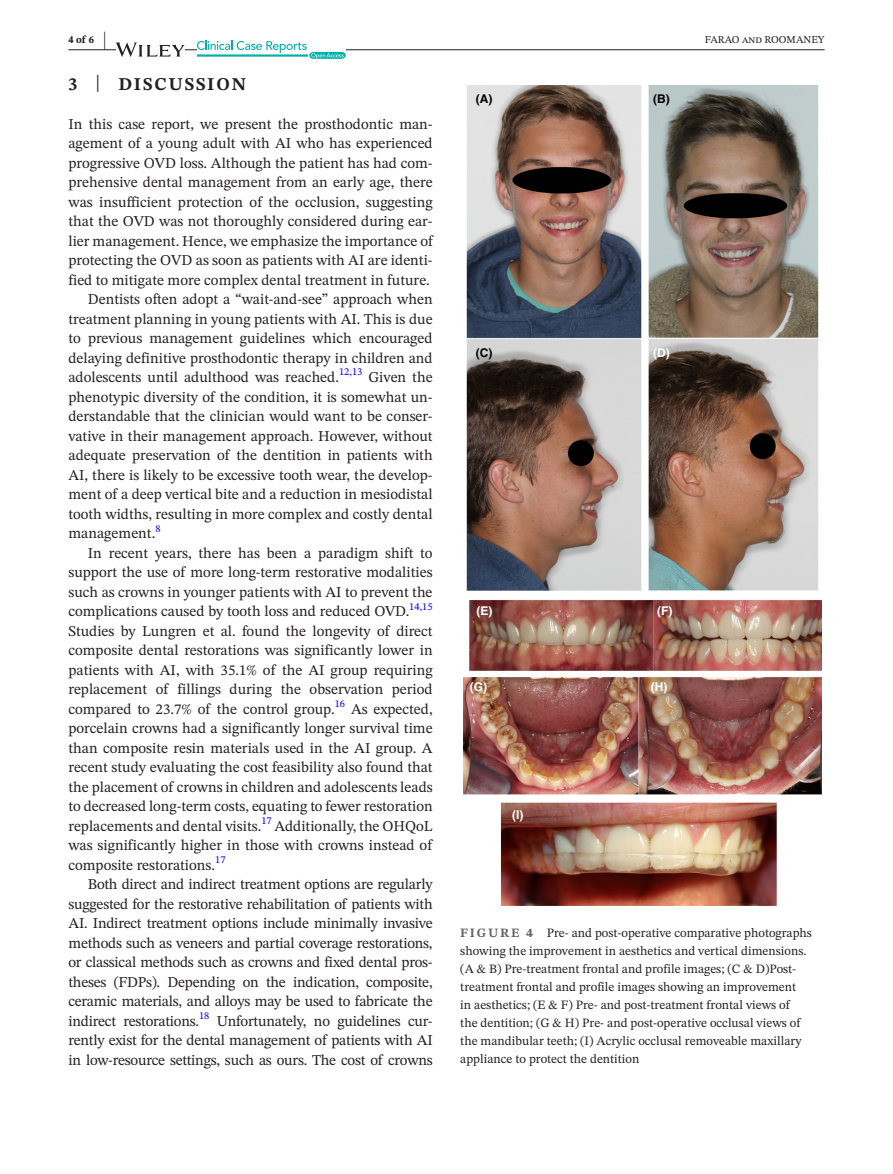
<style>
.page{position:relative;width:893px;height:1174px;background:#fff}
.page>*{position:absolute;margin:0;border:0;box-sizing:border-box;transform-origin:0 0}
.t1{font:700 18px "STIX Two Text";letter-spacing:.1em;color:#231f20}
.t2{font:15px/19.5px "STIX Two Text";color:#231f20;text-align:justify}
.t3{font:12.75px/18px "STIX Two Text";color:#231f20}
.t4{font:700 12px "Helvetica";color:#fff}
.t5{font:700 12px "Helvetica";color:#000}
.t6{font:10.5px "STIX Two Text";color:#00f}
.t7{font:10.5px "STIX Two Text";color:#231f20}
.t8{font:700 10.5px "STIX Two Text";color:#231f20}
.s1{font-size:21px}
.s2{font-weight:400;font-size:23.7px}
.s3{font-weight:700;color:#636366}
</style>
<div class="page">
<hr style="left:68px;top:49px;width:756px;height:1px;background:#231f20">
<svg style="left:116px;top:43px;width:69px;height:14px"></svg>
<svg style="left:197px;top:41px;width:149px;height:18px"></svg>
<img style="left:464px;top:85px;width:357px;height:820px">
<p class="t8" style="left:68px;top:32px;width:39px">4 of 6 <span class="s1">|</span></p>
<p class="t7" style="left:705px;top:32px;width:121px">FARAO and ROOMANEY</p>
<p class="t1" style="left:68px;top:71px;width:179px">3 <span class="s2">|</span> DISCUSSION</p>
<p class="t2" style="left:68px;top:114px;width:366px">In this case report, we present the prosthodontic man-</p>
<p class="t2" style="left:68px;top:133px;width:366px">agement of a young adult with AI who has experienced</p>
<p class="t2" style="left:68px;top:153px;width:366px">progressive OVD loss. Although the patient has had com-</p>
<p class="t2" style="left:68px;top:172px;width:366px">prehensive dental management from an early age, there</p>
<p class="t2" style="left:68px;top:192px;width:366px">was insufficient protection of the occlusion, suggesting</p>
<p class="t2" style="left:68px;top:211px;width:366px">that the OVD was not thoroughly considered during ear-</p>
<p class="t2" style="left:68px;top:231px;width:366px">lier management. Hence, we emphasize the importance of</p>
<p class="t2" style="left:68px;top:250px;width:366px">protecting the OVD as soon as patients with AI are identi-</p>
<p class="t2" style="left:68px;top:270px;width:363px">fied to mitigate more complex dental treatment in future.</p>
<p class="t2" style="left:88px;top:289px;width:346px">Dentists often adopt a “wait-and-see” approach when</p>
<p class="t2" style="left:68px;top:309px;width:366px">treatment planning in young patients with AI. This is due</p>
<p class="t2" style="left:68px;top:328px;width:366px">to previous management guidelines which encouraged</p>
<p class="t2" style="left:68px;top:348px;width:366px">delaying definitive prosthodontic therapy in children and</p>
<p class="t2" style="left:68px;top:367px;width:272px">adolescents until adulthood was reached.</p>
<p class="t6" style="left:339px;top:364px;width:25px">12,13</p>
<p class="t5" style="left:476px;top:91px;width:18px">(A)</p>
<p class="t5" style="left:653px;top:91px;width:18px">(B)</p>
<p class="t5" style="left:476px;top:346px;width:18px">(C)</p>
<p class="t4" style="left:653px;top:346px;width:18px">(D)</p>
<p class="t2" style="left:68px;top:367px;width:366px;text-indent:300px">Given the phenotypic diversity of the condition, it is somewhat un&shy;derstandable that the clinician would want to be conser&shy;vative in their management approach. However, without adequate preservation of the dentition in patients with AI, there is likely to be excessive tooth wear, the develop&shy;ment of a deep vertical bite and a reduction in mesiodistal tooth widths, resulting in more complex and costly dental management.</p>
<p class="t6" style="left:155px;top:520px;width:7px">8</p>
<p class="t2" style="left:68px;top:543px;width:366px;text-indent:20px">In recent years, there has been a paradigm shift to support the use of more long-term restorative modalities such as crowns in younger patients with AI to prevent the complications caused by tooth loss and reduced OVD.</p>
<p class="t6" style="left:409px;top:598px;width:25px">14,15</p>
<p class="t2" style="left:68px;top:621px;width:366px">Studies by Lungren et al. found the longevity of direct composite dental restorations was significantly lower in patients with AI, with 35.1% of the AI group requiring replacement of fillings during the observation period compared to 23.7% of the control group.</p>
<p class="t4" style="left:476px;top:603px;width:17px">(E)</p>
<p class="t4" style="left:657px;top:603px;width:17px">(F)</p>
<p class="t4" style="left:470px;top:679px;width:19px">(G)</p>
<p class="t4" style="left:651px;top:679px;width:18px">(H)</p>
<p class="t6" style="left:335px;top:696px;width:12px">16</p>
<p class="t2" style="left:68px;top:699px;width:366px;text-indent:283px">As expected, porcelain crowns had a significantly longer survival time than composite resin materials used in the AI group. A recent study evaluating the cost feasibility also found that the placement of crowns in children and adolescents leads to decreased long-term costs, equating to fewer restoration replacements and dental visits.</p>
<p class="t4" style="left:512px;top:807px;width:13px">(I)</p>
<p class="t6" style="left:261px;top:813px;width:12px">17</p>
<p class="t2" style="left:68px;top:816px;width:366px;text-indent:206px">Additionally, the OHQoL was significantly higher in those with crowns instead of composite restorations.</p>
<p class="t6" style="left:215px;top:852px;width:12px">17</p>
<p class="t2" style="left:68px;top:874px;width:366px;text-indent:20px">Both direct and indirect treatment options are regularly suggested for the restorative rehabilitation of patients with AI. Indirect treatment options include minimally invasive methods such as veneers and partial coverage restorations, or classical methods such as crowns and fixed dental pros&shy;theses (FDPs). Depending on the indication, composite, ceramic materials, and alloys may be used to fabricate the indirect restorations.</p>
<p class="t3" style="left:460px;top:924px;width:353px"><span class="s3">FIGURE 4</span> Pre- and post-operative comparative photographs showing the improvement in aesthetics and vertical dimensions. (A &amp; B) Pre-treatment frontal and profile images; (C &amp; D)Post&shy;treatment frontal and profile images showing an improvement<br>in aesthetics; (E &amp; F) Pre- and post-treatment frontal views of<br>the dentition; (G &amp; H) Pre- and post-operative occlusal views of the mandibular teeth; (I) Acrylic occlusal removeable maxillary appliance to protect the dentition</p>
<p class="t6" style="left:199px;top:1008px;width:12px">18</p>
<p class="t2" style="left:68px;top:1011px;width:366px;text-indent:148px">Unfortunately, no guidelines cur&shy;rently exist for the dental management of patients with AI in low-resource settings, such as ours. The cost of crowns</p>
</div>
